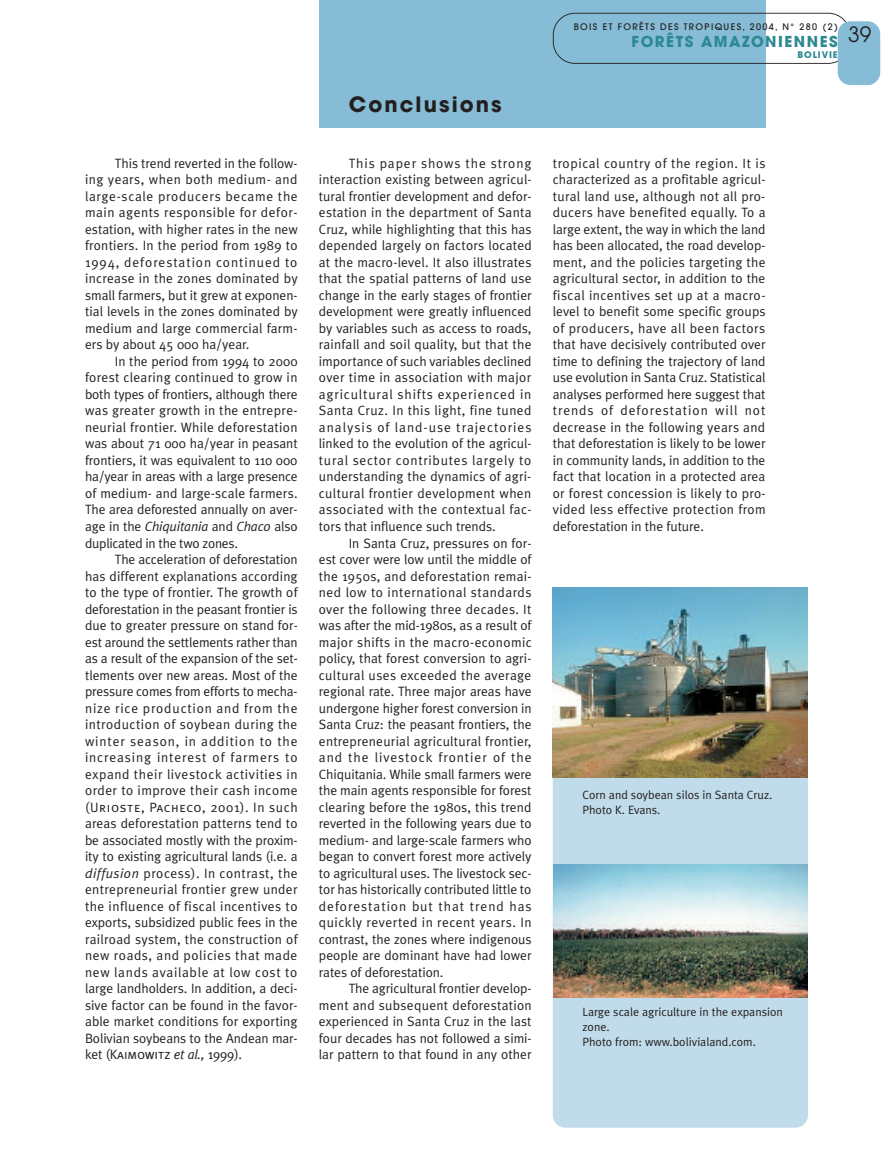
<style>
.page{position:relative;width:893px;height:1149px;background:#fff}
.page>*{position:absolute;margin:0;border:0;box-sizing:border-box;transform-origin:0 0}
.t1{font:700 21px "Avant Garde";letter-spacing:.1em;color:#231f20}
.t2{font:700 15px "Avant Garde";letter-spacing:.1em;color:#2c8993}
.t3{font:13.5px/16.5px "Meta Plus Normal";color:#231f20;text-align:justify}
.t4{font:13.5px "Meta Plus Normal Caps";letter-spacing:.045em;color:#231f20}
.t5{font:12px/15px "Meta Plus Normal";color:#231f20}
.t6{font:500 9px "Avant Garde";letter-spacing:.15em;color:#231f20}
.t7{font:700 9px "Avant Garde";letter-spacing:.1em;color:#2c8993}
.s1{font-style:italic}
.s2{font-family:"Meta Plus Normal"}
.s3{font-family:"Meta Plus Normal Caps"}
</style>
<div class="page">
<div style="left:319px;top:0;width:446px;height:128px;background:#86bcd6"></div>
<svg style="left:553px;top:13px;width:294px;height:51px"></svg>
<div style="left:838px;top:21px;width:42px;height:64px;background:#86bcd6;border-radius:13px"></div>
<div style="left:553px;top:587px;width:255px;height:540px;background:#c0dbe9;border-radius:13px"></div>
<img style="left:553px;top:864px;width:255px;height:133px">
<img style="left:553px;top:587px;width:255px;height:190px">
<p class="t3" style="left:85px;top:155px;width:214px;text-indent:30px">This trend reverted in the follow&shy;ing years, when both medium- and large-scale producers became the main agents responsible for defor&shy;estation, with higher rates in the new frontiers. In the period from 1989 to 1994, deforestation continued to increase in the zones dominated by small farmers, but it grew at exponen&shy;tial levels in the zones dominated by medium and large commercial farm&shy;ers by about 45 000 ha/year.</p>
<p class="t3" style="left:85px;top:353px;width:214px;text-indent:30px">In the period from 1994 to 2000 forest clearing continued to grow in both types of frontiers, although there was greater growth in the entrepre&shy;neurial frontier. While deforestation was about 71 000 ha/year in peasant frontiers, it was equivalent to 110 000 ha/year in areas with a large presence of medium- and large-scale farmers.<br>The area deforested annually on aver&shy;age in the <span class="s1">Chiquitania</span> and <span class="s1">Chaco</span> also duplicated in the two zones.</p>
<p class="t3" style="left:85px;top:551px;width:214px;text-indent:30px">The acceleration of deforestation has different explanations according to the type of frontier. The growth of deforestation in the peasant frontier is due to greater pressure on stand for&shy;est around the settlements rather than as a result of the expansion of the set&shy;tlements over new areas. Most of the pressure comes from efforts to mecha&shy;nize rice production and from the introduction of soybean during the winter season, in addition to the increasing interest of farmers to expand their livestock activities in order to improve their cash income</p>
<p class="t4" style="left:85px;top:798px;width:214px"><span class="s2">(</span>Urioste, Pacheco, <span class="s2">2001). In such</span></p>
<p class="t3" style="left:85px;top:815px;width:214px">areas deforestation patterns tend to be associated mostly with the proxim&shy;ity to existing agricultural lands (i.e. a <span class="s1">diffusion</span> process). In contrast, the entrepreneurial frontier grew under the influence of fiscal incentives to exports, subsidized public fees in the railroad system, the construction of new roads, and policies that made new lands available at low cost to large landholders. In addition, a deci&shy;sive factor can be found in the favor&shy;able market conditions for exporting Bolivian soybeans to the Andean mar&shy;ket (<span class="s3">Kaimowitz</span> <span class="s1">et al.,</span> 1999).</p>
<h1 class="t1" style="left:349px;top:97px;width:154px">Conclusions</h1>
<p class="t3" style="left:319px;top:155px;width:214px;text-indent:30px">This paper shows the strong interaction existing between agricul&shy;tural frontier development and defor&shy;estation in the department of Santa Cruz, while highlighting that this has depended largely on factors located at the macro-level. It also illustrates that the spatial patterns of land use change in the early stages of frontier development were greatly influenced by variables such as access to roads, rainfall and soil quality, but that the importance of such variables declined over time in association with major agricultural shifts experienced in Santa Cruz. In this light, fine tuned analysis of land-use trajectories linked to the evolution of the agricul&shy;tural sector contributes largely to understanding the dynamics of agri&shy;cultural frontier development when associated with the contextual fac&shy;tors that influence such trends.</p>
<p class="t3" style="left:319px;top:534px;width:214px;text-indent:30px">In Santa Cruz, pressures on for&shy;est cover were low until the middle of the 1950s, and deforestation remai&shy;ned low to international standards over the following three decades. It was after the mid-1980s, as a result of major shifts in the macro-economic policy, that forest conversion to agri&shy;cultural uses exceeded the average regional rate. Three major areas have undergone higher forest conversion in Santa Cruz: the peasant frontiers, the entrepreneurial agricultural frontier, and the livestock frontier of the Chiquitania. While small farmers were the main agents responsible for forest clearing before the 1980s, this trend reverted in the following years due to medium- and large-scale farmers who began to convert forest more actively to agricultural uses. The livestock sec&shy;tor has historically contributed little to deforestation but that trend has quickly reverted in recent years. In contrast, the zones where indigenous people are dominant have had lower rates of deforestation.</p>
<p class="t3" style="left:319px;top:980px;width:214px;text-indent:30px">The agricultural frontier develop&shy;ment and subsequent deforestation experienced in Santa Cruz in the last four decades has not followed a simi&shy;lar pattern to that found in any other</p>
<p class="t6" style="left:574px;top:23px;width:266px">BOIS ET FORÊTS DES TROPIQUES, 2004, N° 280 (2)</p>
<p class="t2" style="left:632px;top:36px;width:241px">FORÊTS AMAZONIENNES <sup>39</sup></p>
<p class="t7" style="left:797px;top:51px;width:42px">BOLIVIE</p>
<p class="t3" style="left:553px;top:155px;width:214px">tropical country of the region. It is characterized as a profitable agricul&shy;tural land use, although not all pro&shy;ducers have benefited equally. To a large extent, the way in which the land has been allocated, the road develop&shy;ment, and the policies targeting the agricultural sector, in addition to the fiscal incentives set up at a macro&shy;level to benefit some specific groups of producers, have all been factors that have decisively contributed over time to defining the trajectory of land use evolution in Santa Cruz. Statistical analyses performed here suggest that trends of deforestation will not decrease in the following years and that deforestation is likely to be lower in community lands, in addition to the fact that location in a protected area or forest concession is likely to pro&shy;vided less effective protection from deforestation in the future.</p>
<p class="t5" style="left:583px;top:787px;width:191px">Corn and soybean silos in Santa Cruz.<br>Photo K. Evans.</p>
<p class="t5" style="left:583px;top:1004px;width:202px">Large scale agriculture in the expansion zone.<br>Photo from: www.bolivialand.com.</p>
</div>
